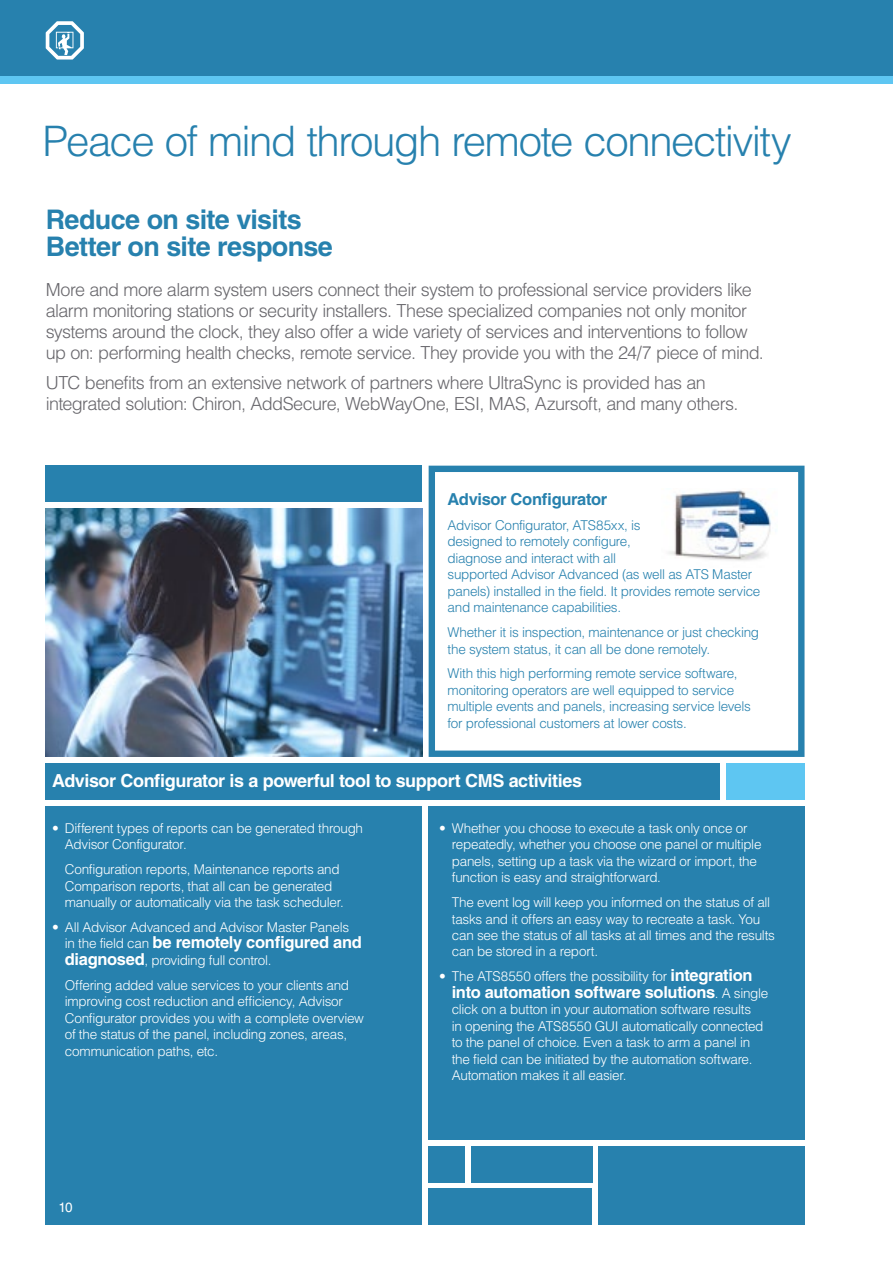
<style>
.page{position:relative;width:893px;height:1263px;background:#fff}
.page>*{position:absolute;margin:0;border:0;box-sizing:border-box;transform-origin:0 0}
.t1{font:300 42px "Helvetica LT Std";letter-spacing:-.04em;color:#2781ae}
.t2{font:700 27px/27px "Helvetica LT Std";letter-spacing:-.025em;color:#2781ae}
.t3{font:300 18px/21px "Helvetica LT Std";letter-spacing:-.03em;color:#68676c}
.t4{font:700 18px "Helvetica LT Std";letter-spacing:-.025em;color:#fff}
.t5{font:700 16.5px "Helvetica LT Std";letter-spacing:-.02em;color:#fff}
.t6{font:700 16.5px "Helvetica LT Std";letter-spacing:-.02em;color:#2781ae}
.t7{font:300 13.5px/16.5px "Helvetica LT Std";letter-spacing:-.02em;color:#fff}
.t8{font:300 13.5px/16.5px "Helvetica LT Std";letter-spacing:-.02em;color:#2781ae}
.t9{font:13.5px "Helvetica LT Std";color:#fff}
.s1{font-weight:300;font-size:13.5px}
.s2{font-weight:700;font-size:16.5px}
</style>
<div class="page">
<div style="left:0;top:0;width:893px;height:77px;background:#2781ae"></div>
<div style="left:0;top:77px;width:893px;height:7px;background:#5ec6f2"></div>
<svg style="left:46px;top:21px;width:38px;height:39px"></svg>
<div style="left:46px;top:466px;width:376px;height:36px;background:#2781ae"></div>
<div style="left:598px;top:1146px;width:207px;height:79px;background:#2781ae"></div>
<div style="left:428px;top:1188px;width:164px;height:37px;background:#2781ae"></div>
<div style="left:471px;top:1146px;width:121px;height:36px;background:#2781ae"></div>
<div style="left:428px;top:1146px;width:37px;height:36px;background:#2781ae"></div>
<div style="left:46px;top:763px;width:674px;height:36px;background:#2781ae"></div>
<div style="left:46px;top:806px;width:376px;height:419px;background:#2781ae"></div>
<div style="left:428px;top:806px;width:377px;height:334px;background:#2781ae"></div>
<img style="left:46px;top:508px;width:376px;height:249px">
<div style="left:429px;top:466px;width:375px;height:291px;border:6px solid #2781ae"></div>
<div style="left:726px;top:763px;width:79px;height:36px;background:#5ec6f2"></div>
<img style="left:669px;top:490px;width:102px;height:71px">
<h1 class="t1" style="left:43px;top:114px;width:751px">Peace of mind through remote connectivity</h1>
<h2 class="t2" style="left:46px;top:206px;width:289px">Reduce on site visits<br>Better on site response</h2>
<p class="t3" style="left:46px;top:279px;width:720px">More and more alarm system users connect their system to professional service providers like alarm monitoring stations or security installers. These specialized companies not only monitor systems around the clock, they also offer a wide variety of services and interventions to follow up on: performing health checks, remote service. They provide you with the 24/7 piece of mind.</p>
<h3 class="t3" style="left:46px;top:372px;width:694px">UTC benefits from an extensive network of partners where UltraSync is provided has an integrated solution: Chiron, AddSecure, WebWayOne, ESI, MAS, Azursoft, and many others.</h3>
<p class="t6" style="left:448px;top:489px;width:161px">Advisor Configurator</p>
<p class="t8" style="left:448px;top:517px;width:314px">Advisor Configurator, ATS85xx, is<br>designed to remotely configure,<br>diagnose and interact with all<br>supported Advisor Advanced (as well as ATS Master panels) installed in the field. It provides remote service and maintenance capabilities.</p>
<p class="t8" style="left:448px;top:624px;width:313px">Whether it is inspection, maintenance or just checking the system status, it can all be done remotely.</p>
<p class="t8" style="left:448px;top:665px;width:305px">With this high performing remote service software, monitoring operators are well equipped to service multiple events and panels, increasing service levels for professional customers at lower costs.</p>
<h3 class="t4" style="left:52px;top:769px;width:532px">Advisor Configurator is a powerful tool to support CMS activities</h3>
<p class="t7" style="left:65px;top:819px;width:300px;text-indent:-13px">• Different types of reports can be generated through<br>Advisor Configurator.</p>
<p class="t7" style="left:65px;top:861px;width:280px">Configuration reports, Maintenance reports and<br>Comparison reports, that all can be generated manually or automatically via the task scheduler.</p>
<p class="t7" style="left:52px;top:918px;width:299px">• All Advisor Advanced and Advisor Master Panels</p>
<p class="t5" style="left:65px;top:932px;width:299px"><span class="s1">in the field can</span> be remotely configured and</p>
<p class="t7" style="left:65px;top:947px;width:286px;line-height:24.8px"><span class="s2">diagnosed</span>, providing full control.<br>Offering added value services to your clients and</p>
<p class="t7" style="left:65px;top:993px;width:301px">improving cost reduction and efficiency, Advisor Configurator provides you with a complete overview of the status of the panel, including zones, areas, communication paths, etc.</p>
<p class="t9" style="left:58px;top:1199px;width:16px">10</p>
<p class="t7" style="left:452px;top:819px;width:311px;text-indent:-13px">• Whether you choose to execute a task only once or repeatedly, whether you choose one panel or multiple panels, setting up a task via the wizard or import, the function is easy and straightforward.</p>
<p class="t7" style="left:452px;top:894px;width:325px">The event log will keep you informed on the status of all tasks and it offers an easy way to recreate a task. You can see the status of all tasks at all times and the results can be stored in a report.</p>
<p class="t7" style="left:439px;top:968px;width:315px">• The ATS8550 offers the possibility for <span class="s2">integration</span></p>
<p class="t5" style="left:452px;top:982px;width:318px">into automation software solutions<span class="s1">. A single</span></p>
<p class="t7" style="left:452px;top:1001px;width:313px">click on a button in your automation software results in opening the ATS8550 GUI automatically connected to the panel of choice. Even a task to arm a panel in the field can be initiated by the automation software.<br>Automation makes it all easier.</p>
</div>
